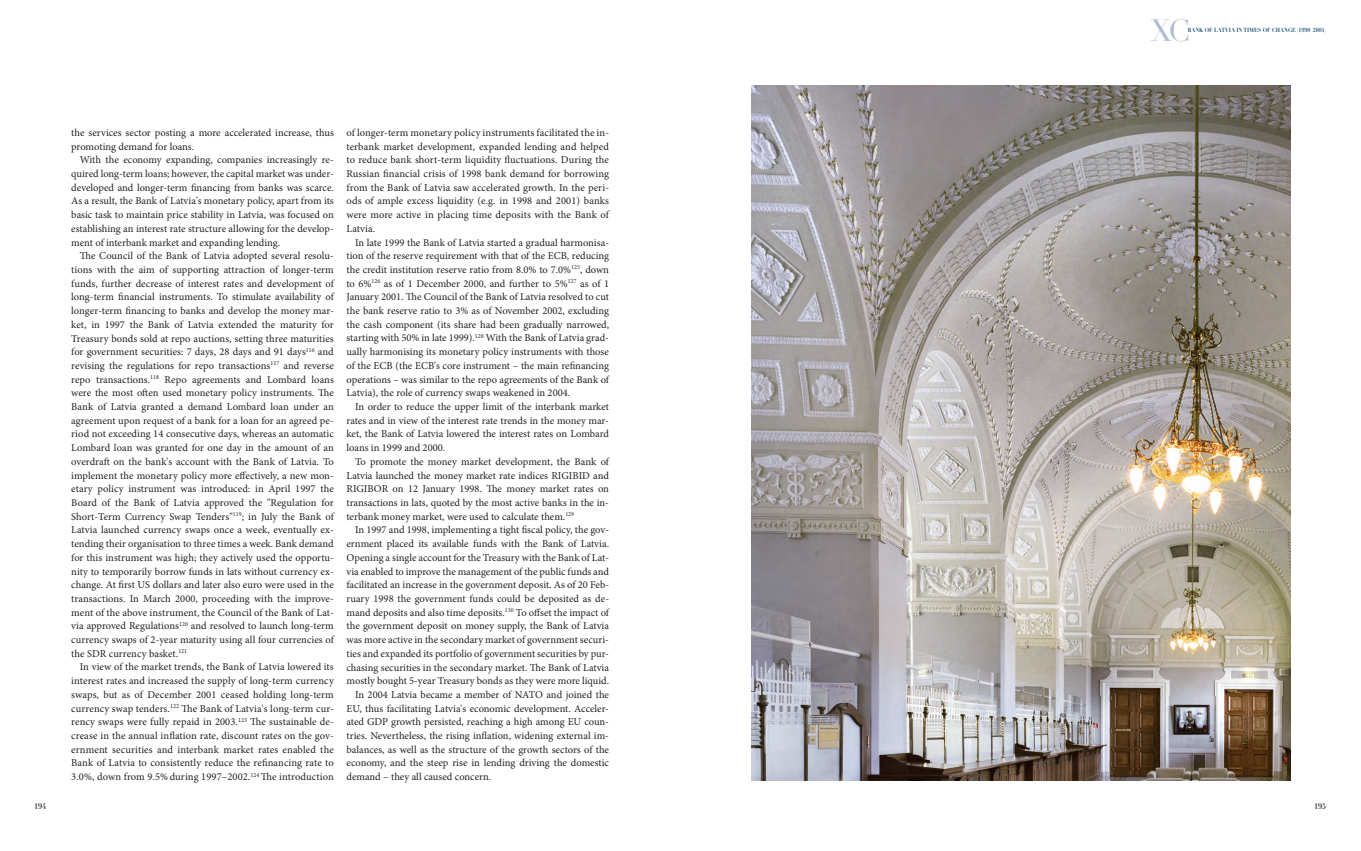
<style>
.page{position:relative;width:1361px;height:851px;background:#fff}
.page>*{position:absolute;margin:0;border:0;box-sizing:border-box;transform-origin:0 0}
.t1{font:30px "Didot";color:#acbcd1}
.Parastais{font:10.5px/13.7px "Minion Pro";color:#231f20;text-align:justify}
.Parastais__Web{font:10.5px/13.7px "Minion Pro";color:#231f20;text-align:justify}
.t2{font:700 8px "Didot";color:#231f20;scale:.9 1}
.t3{font:700 5.8px "Didot";color:#084469;scale:.9 1}
</style>
<div class="page">
<img style="left:751px;top:85px;width:539px;height:695px">
<p class="Parastais" style="left:71px;top:126px;width:264px">the services sector posting a more accelerated increase, thus promoting demand for loans.</p>
<p class="Parastais" style="left:71px;top:153px;width:264px;text-indent:9px">With the economy expanding, companies increasingly re&shy;quired long-term loans; however, the capital market was under&shy;developed and longer-term financing from banks was scarce.<br>As a result, the Bank of Latvia's monetary policy, apart from its basic task to maintain price stability in Latvia, was focused on establishing an interest rate structure allowing for the develop&shy;ment of interbank market and expanding lending.</p>
<p class="Parastais" style="left:71px;top:249px;width:264px;text-indent:9px">The Council of the Bank of Latvia adopted several resolu&shy;tions with the aim of supporting attraction of longer-term funds, further decrease of interest rates and development of long-term financial instruments. To stimulate availability of longer-term financing to banks and develop the money mar&shy;ket, in 1997 the Bank of Latvia extended the maturity for Treasury bonds sold at repo auctions, setting three maturities for government securities: 7 days, 28 days and 91 days<sup>116</sup> and revising the regulations for repo transactions<sup>117</sup> and reverse repo transactions.<sup>118</sup> Repo agreements and Lombard loans were the most often used monetary policy instruments. The Bank of Latvia granted a demand Lombard loan under an agreement upon request of a bank for a loan for an agreed pe&shy;riod not exceeding 14 consecutive days, whereas an automatic Lombard loan was granted for one day in the amount of an overdraft on the bank's account with the Bank of Latvia. To implement the monetary policy more effectively, a new mon&shy;etary policy instrument was introduced: in April 1997 the Board of the Bank of Latvia approved the "Regulation for Short-Term Currency Swap Tenders"<sup>119</sup>; in July the Bank of Latvia launched currency swaps once a week, eventually ex&shy;tending their organisation to three times a week. Bank demand for this instrument was high; they actively used the opportu&shy;nity to temporarily borrow funds in lats without currency ex&shy;change. At first US dollars and later also euro were used in the transactions. In March 2000, proceeding with the improve&shy;ment of the above instrument, the Council of the Bank of Lat&shy;via approved Regulations<sup>120</sup> and resolved to launch long-term currency swaps of 2-year maturity using all four currencies of the SDR currency basket.<sup>121</sup></p>
<p class="Parastais" style="left:71px;top:660px;width:264px;text-indent:9px">In view of the market trends, the Bank of Latvia lowered its interest rates and increased the supply of long-term currency swaps, but as of December 2001 ceased holding long-term currency swap tenders.<sup>122</sup> The Bank of Latvia's long-term cur&shy;rency swaps were fully repaid in 2003.<sup>123</sup> The sustainable de&shy;crease in the annual inflation rate, discount rates on the gov&shy;ernment securities and interbank market rates enabled the Bank of Latvia to consistently reduce the refinancing rate to 3.0%, down from 9.5%during 1997–2002.<sup>124</sup> The introduction</p>
<p class="Parastais" style="left:346px;top:126px;width:264px">of longer-term monetary policy instruments facilitated the in&shy;terbank market development, expanded lending and helped to reduce bank short-term liquidity fluctuations. During the Russian financial crisis of 1998 bank demand for borrowing from the Bank of Latvia saw accelerated growth. In the peri&shy;ods of ample excess liquidity (e.g. in 1998 and 2001) banks were more active in placing time deposits with the Bank of Latvia.</p>
<p class="Parastais" style="left:346px;top:235px;width:264px;text-indent:9px">In late 1999 the Bank of Latvia started a gradual harmonisa&shy;tion of the reserve requirement with that of the ECB, reducing the credit institution reserve ratio from 8.0% to 7.0%<sup>125</sup>, down to 6%<sup>126</sup> as of 1 December 2000, and further to 5%<sup>127</sup> as of 1<br>January 2001. The Council of the Bank of Latvia resolved to cut the bank reserve ratio to 3% as of November 2002, excluding the cash component (its share had been gradually narrowed, starting with 50% in late 1999).<sup>128</sup> With the Bank of Latvia grad&shy;ually harmonising its monetary policy instruments with those of the ECB (the ECB's core instrument – the main refinancing operations – was similar to the repo agreements of the Bank of Latvia), the role of currency swaps weakened in 2004.</p>
<p class="Parastais" style="left:346px;top:400px;width:264px;text-indent:9px">In order to reduce the upper limit of the interbank market rates and in view of the interest rate trends in the money mar&shy;ket, the Bank of Latvia lowered the interest rates on Lombard loans in 1999 and 2000.</p>
<p class="Parastais__Web" style="left:346px;top:454px;width:264px;text-indent:9px">To promote the money market development, the Bank of Latvia launched the money market rate indices RIGIBID and RIGIBOR on 12 January 1998. The money market rates on transactions in lats, quoted by the most active banks in the in&shy;terbank money market, were used to calculate them.<sup>129</sup></p>
<p class="Parastais" style="left:346px;top:523px;width:264px;text-indent:9px">In 1997 and 1998, implementing a tight fiscal policy, the gov&shy;ernment placed its available funds with the Bank of Latvia.<br>Opening a single account for the Treasury with the Bank of Lat&shy;via enabled to improve the management of the public funds and facilitated an increase in the government deposit. As of 20 Feb&shy;ruary 1998 the government funds could be deposited as de&shy;mand deposits and also time deposits.<sup>130</sup> To offset the impact of the government deposit on money supply, the Bank of Latvia was more active in the secondary market of government securi&shy;ties and expanded its portfolio of government securities by pur&shy;chasing securities in the secondary market. The Bank of Latvia mostly bought 5-year Treasury bonds as they were more liquid.</p>
<p class="Parastais" style="left:346px;top:687px;width:264px;text-indent:9px">In 2004 Latvia became a member of NATO and joined the EU, thus facilitating Latvia's economic development. Acceler&shy;ated GDP growth persisted, reaching a high among EU coun&shy;tries. Nevertheless, the rising inflation, widening external im&shy;balances, as well as the structure of the growth sectors of the economy, and the steep rise in lending driving the domestic demand – they all caused concern.</p>
<h1 class="t1" style="left:1150px;top:12px;width:41px">XC</h1>
<p class="t3" style="left:1188px;top:26px;width:155px">BANK OF LATVIA IN TIMES OF CHANGE (1990–2004)</p>
<p class="t2" style="left:34px;top:801px;width:15px">194</p>
<p class="t2" style="left:1314px;top:801px;width:15px">195</p>
</div>
